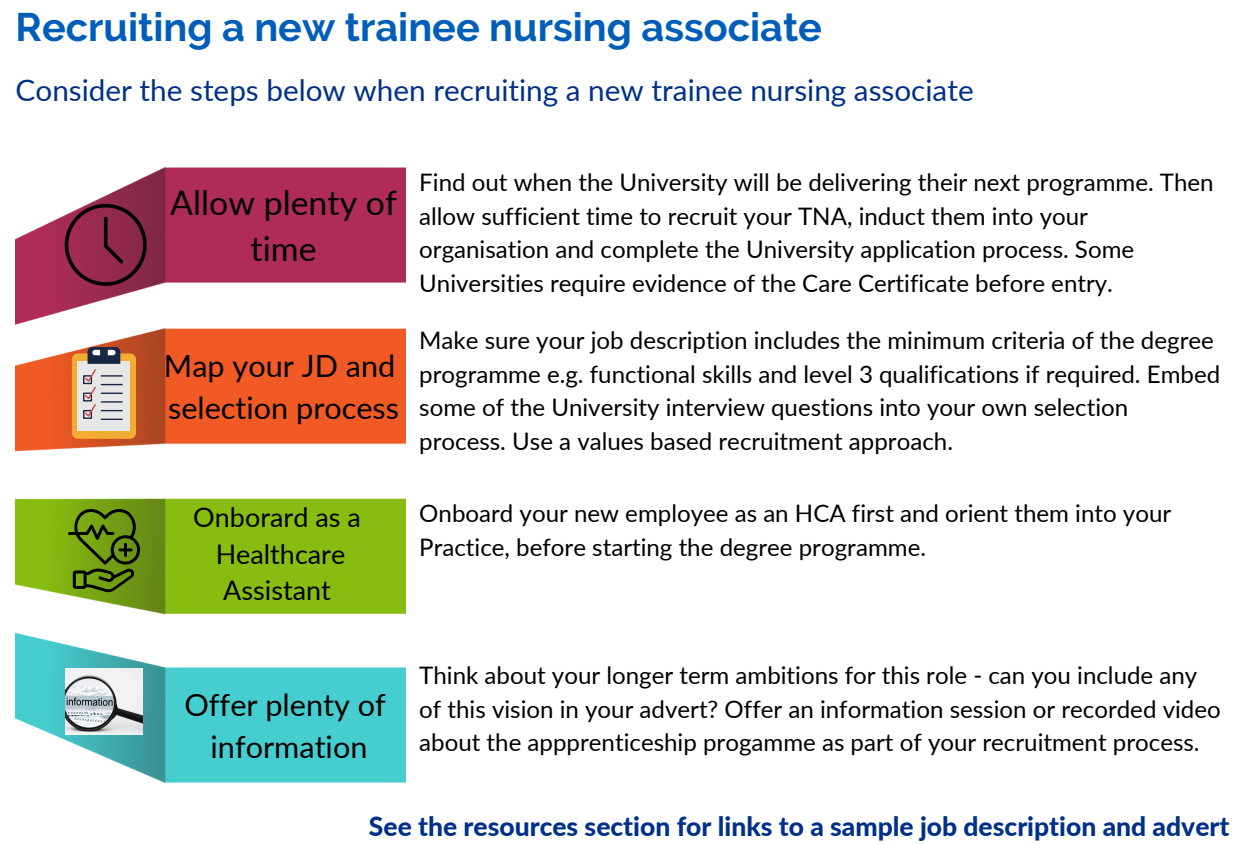
<style>
.page{position:relative;width:1239px;height:844px;background:#fff}
.page>*{position:absolute;margin:0;border:0;box-sizing:border-box;transform-origin:0 0}
.t1{font:700 39.73px "Raleway";color:#005eb8}
.t2{font:33.95px/46.6px "Lato";color:#000;text-align:center}
.t3{font:30.62px "Lato";color:#000}
.t4{font:29.75px "Lato";color:#003087}
.t5{font:26.95px/36.8px "Lato";color:#000}
.t6{font:800 26.43px "Lato";color:#003087}
.t7{font:24.15px/33.6px "Lato";color:#000}
</style>
<div class="page">
<img style="left:16px;top:167px;width:389px;height:615px">
<svg style="left:65px;top:204px;width:82px;height:82px;background:#7f2744"></svg>
<div style="left:72px;top:353px;width:64px;height:86px;background:#f2ac34;border-radius:6px"></div>
<div style="left:78px;top:361px;width:52px;height:70px;background:#e7e8e6"></div>
<div style="left:83px;top:375px;width:9px;height:9px;border:1px solid #192746"></div>
<div style="left:83px;top:393px;width:9px;height:9px;border:1px solid #192746"></div>
<div style="left:83px;top:410px;width:9px;height:9px;border:1px solid #192746"></div>
<svg style="left:84px;top:347px;width:38px;height:73px"></svg>
<svg style="left:68px;top:507px;width:72px;height:85px;background:#597a0e"></svg>
<img style="left:65px;top:669px;width:77px;height:65px">
<p class="t1" style="left:16px;top:4px;width:808px">Recruiting a new trainee nursing associate</p>
<p class="t4" style="left:16px;top:72px;width:960px">Consider the steps below when recruiting a new trainee nursing associate</p>
<p class="t2" style="left:170px;top:178px;width:228px">Allow plenty of time</p>
<p class="t3" style="left:164px;top:346px;width:233px">Map your JD and</p>
<p class="t3" style="left:168px;top:388px;width:233px">selection process</p>
<p class="t5" style="left:193px;top:498px;width:169px">Onborard as a</p>
<p class="t5" style="left:216px;top:535px;width:131px">Healthcare<br>Assistant</p>
<p class="t7" style="left:419px;top:165px;width:796px">Find out when the University will be delivering their next programme. Then allow sufficient time to recruit your TNA, induct them into your organisation and complete the University application process. Some Universities require evidence of the Care Certificate before entry.</p>
<p class="t7" style="left:419px;top:323px;width:803px">Make sure your job description includes the minimum criteria of the degree programme e.g. functional skills and level 3 qualifications if required. Embed some of the University interview questions into your own selection process. Use a values based recruitment approach.</p>
<p class="t7" style="left:419px;top:496px;width:754px">Onboard your new employee as an HCA first and orient them into your<br>Practice, before starting the degree programme.</p>
<p class="t3" style="left:184px;top:686px;width:203px">Offer plenty of</p>
<p class="t3" style="left:211px;top:728px;width:158px">information</p>
<p class="t7" style="left:419px;top:658px;width:803px">Think about your longer term ambitions for this role - can you include any of this vision in your advert? Offer an information session or recorded video about the appprenticeship progamme as part of your recruitment process.</p>
<p class="t6" style="left:369px;top:810px;width:862px">See the resources section for links to a sample job description and advert</p>
</div>
